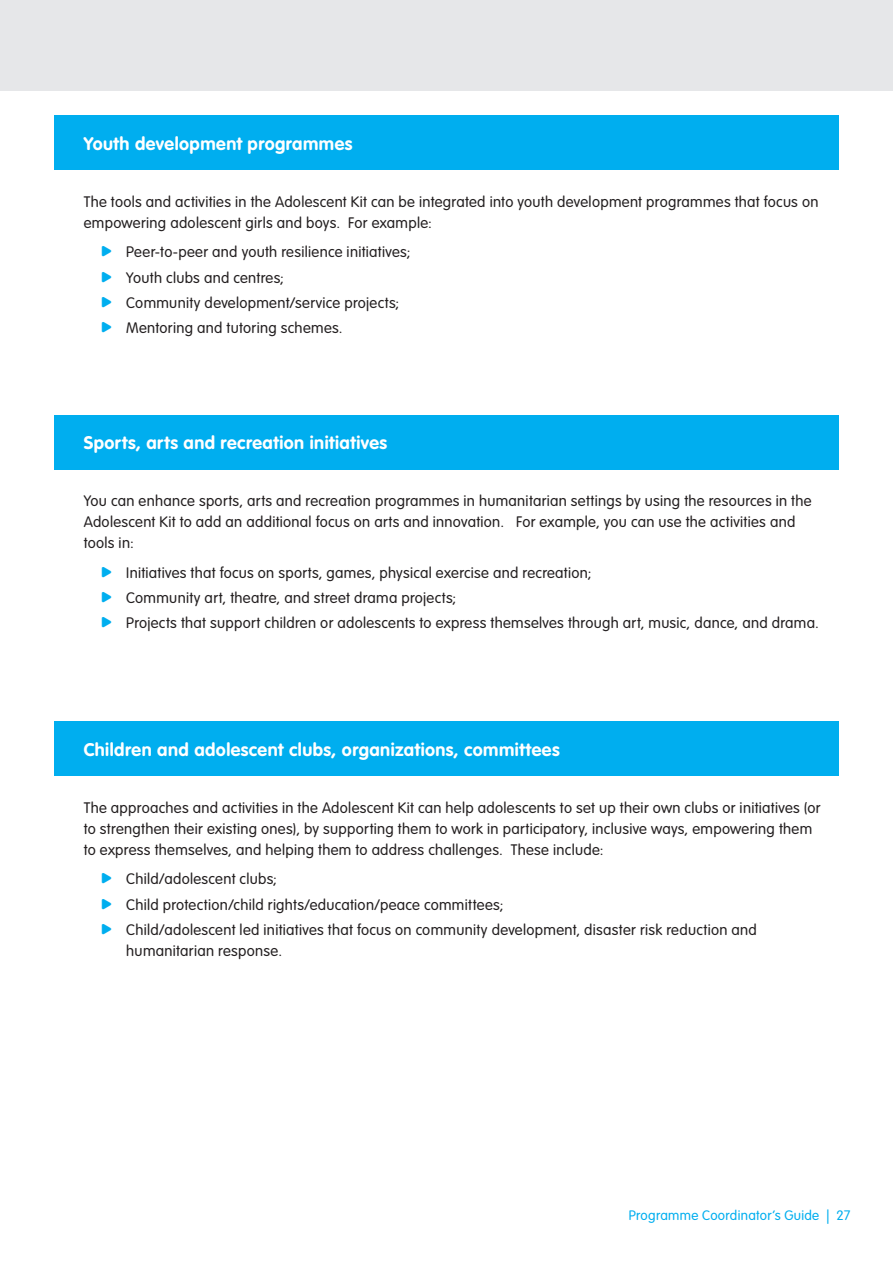
<style>
.page{position:relative;width:893px;height:1263px;background:#fff}
.page>*{position:absolute;margin:0;border:0;box-sizing:border-box;transform-origin:0 0}
.Subheading_White{font:700 18px "VAG Rounded Std";letter-spacing:.025em;color:#fff}
.Paragraph_Text{font:300 15px/21px "VAG Rounded Std";letter-spacing:.02em;color:#231f20}
.t1{font:300 13.5px "VAG Rounded Std";letter-spacing:.025em;color:#00aeef}
.s1{color:#00aeef}
</style>
<div class="page">
<div style="left:0;top:0;width:893px;height:91px;background:#e6e7e9"></div>
<div style="left:54px;top:116px;width:785px;height:54px;background:#00aeef"></div>
<div style="left:54px;top:415px;width:785px;height:54px;background:#00aeef"></div>
<div style="left:54px;top:722px;width:785px;height:54px;background:#00aeef"></div>
<p class="Subheading_White" style="left:84px;top:133px;width:270px">Youth development programmes</p>
<p class="Paragraph_Text" style="left:84px;top:192px;width:736px">The tools and activities in the Adolescent Kit can be integrated into youth development programmes that focus on empowering adolescent girls and boys. For example:</p>
<p class="Paragraph_Text" style="left:101px;top:242px;width:311px"><span class="s1">•</span> Peer-to-peer and youth resilience initiatives;</p>
<p class="Paragraph_Text" style="left:101px;top:267px;width:185px"><span class="s1">•</span> Youth clubs and centres;</p>
<p class="Paragraph_Text" style="left:101px;top:293px;width:300px"><span class="s1">•</span> Community development/service projects;</p>
<p class="Paragraph_Text" style="left:101px;top:318px;width:243px"><span class="s1">•</span> Mentoring and tutoring schemes.</p>
<p class="Subheading_White" style="left:84px;top:432px;width:305px">Sports, arts and recreation initiatives</p>
<p class="Paragraph_Text" style="left:84px;top:491px;width:729px">You can enhance sports, arts and recreation programmes in humanitarian settings by using the resources in the<br>Adolescent Kit to add an additional focus on arts and innovation. For example, you can use the activities and tools in:</p>
<p class="Paragraph_Text" style="left:101px;top:563px;width:492px"><span class="s1">•</span> Initiatives that focus on sports, games, physical exercise and recreation;</p>
<p class="Paragraph_Text" style="left:101px;top:588px;width:357px"><span class="s1">•</span> Community art, theatre, and street drama projects;</p>
<p class="Paragraph_Text" style="left:101px;top:613px;width:720px"><span class="s1">•</span> Projects that support children or adolescents to express themselves through art, music, dance, and drama.</p>
<p class="Subheading_White" style="left:84px;top:739px;width:477px">Children and adolescent clubs, organizations, committees</p>
<p class="Paragraph_Text" style="left:84px;top:798px;width:738px">The approaches and activities in the Adolescent Kit can help adolescents to set up their own clubs or initiatives (or to strengthen their existing ones), by supporting them to work in participatory, inclusive ways, empowering them to express themselves, and helping them to address challenges. These include:</p>
<p class="Paragraph_Text" style="left:101px;top:869px;width:178px"><span class="s1">•</span> Child/adolescent clubs;</p>
<p class="Paragraph_Text" style="left:101px;top:894px;width:404px"><span class="s1">•</span> Child protection/child rights/education/peace committees;</p>
<p class="Paragraph_Text" style="left:126px;top:920px;width:632px;text-indent:-26px"><span class="s1">•</span> Child/adolescent led initiatives that focus on community development, disaster risk reduction and humanitarian response.</p>
<p class="t1" style="left:629px;top:1208px;width:223px">Programme Coordinator’s Guide | 27</p>
</div>
